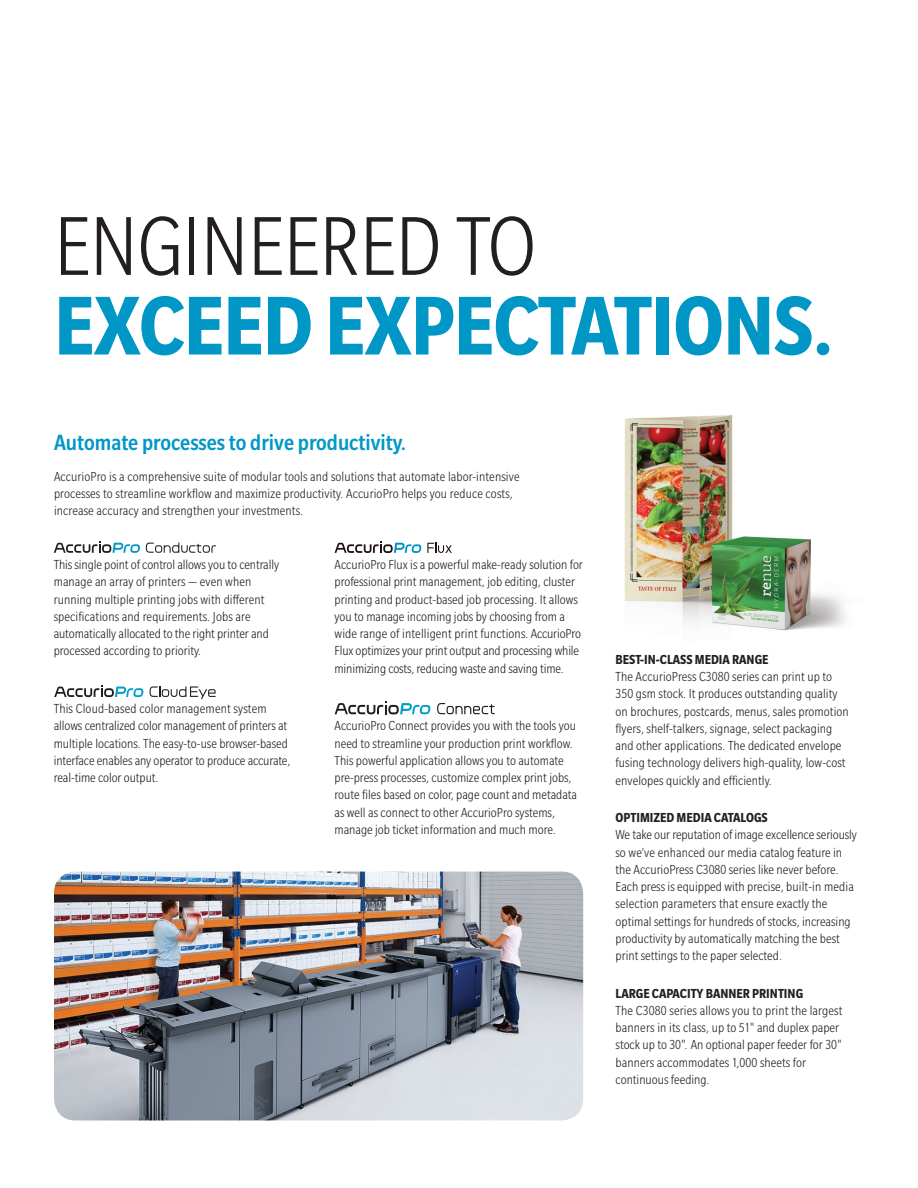
<style>
.page{position:relative;width:918px;height:1188px;background:#fff}
.page>*{position:absolute;margin:0;border:0;box-sizing:border-box;transform-origin:0 0}
.t1{font:700 condensed 90.9px "Slate Std";letter-spacing:-.01em;color:#0097c7}
.t2{font:300 condensed 90.9px "Slate Std";letter-spacing:-.01em;color:#231f20}
.t3{font:500 condensed 24px "Slate Std";color:#0097c7}
.t4{font:300 condensed 14.25px/17.2px "Slate Std";color:#231f20}
.t5{font:700 condensed 14.25px "Slate Std";color:#231f20}
</style>
<div class="page">
<img style="left:54px;top:872px;width:529px;height:248px">
<img style="left:624px;top:415px;width:221px;height:216px">
<svg style="left:54px;top:541px;width:86px;height:12px"></svg>
<svg style="left:146px;top:543px;width:70px;height:10px"></svg>
<svg style="left:427px;top:543px;width:25px;height:10px"></svg>
<svg style="left:335px;top:541px;width:86px;height:12px"></svg>
<svg style="left:437px;top:703px;width:58px;height:11px"></svg>
<svg style="left:335px;top:701px;width:95px;height:13px"></svg>
<svg style="left:54px;top:685px;width:162px;height:14px"></svg>
<h1 class="t2" style="left:54px;top:200px;width:484px">ENGINEERED TO</h1>
<h1 class="t1" style="left:54px;top:278px;width:781px">EXCEED EXPECTATIONS.</h1>
<h2 class="t3" style="left:54px;top:430px;width:354px">Automate processes to drive productivity.</h2>
<p class="t4" style="left:54px;top:468px;width:467px">AccurioPro is a comprehensive suite of modular tools and solutions that automate labor-intensive processes to streamline workflow and maximize productivity. AccurioPro helps you reduce costs, increase accuracy and strengthen your investments.</p>
<p class="t4" style="left:54px;top:556px;width:227px">This single point of control allows you to centrally manage an array of printers — even when running multiple printing jobs with different specifications and requirements. Jobs are automatically allocated to the right printer and processed according to priority.</p>
<p class="t4" style="left:54px;top:700px;width:238px">This Cloud-based color management system allows centralized color management of printers at multiple locations. The easy-to-use browser-based interface enables any operator to produce accurate, real-time color output.</p>
<p class="t4" style="left:335px;top:556px;width:250px">AccurioPro Flux is a powerful make-ready solution for professional print management, job editing, cluster printing and product-based job processing. It allows you to manage incoming jobs by choosing from a wide range of intelligent print functions. AccurioPro Flux optimizes your print output and processing while minimizing costs, reducing waste and saving time.</p>
<p class="t4" style="left:335px;top:717px;width:244px">AccurioPro Connect provides you with the tools you need to streamline your production print workflow.<br>This powerful application allows you to automate pre-press processes, customize complex print jobs, route files based on color, page count and metadata as well as connect to other AccurioPro systems, manage job ticket information and much more.</p>
<p class="t5" style="left:616px;top:652px;width:155px">BEST-IN-CLASS MEDIA RANGE</p>
<p class="t4" style="left:616px;top:668px;width:235px">The AccurioPress C3080 series can print up to 350 gsm stock. It produces outstanding quality on brochures, postcards, menus, sales promotion flyers, shelf-talkers, signage, select packaging and other applications. The dedicated envelope fusing technology delivers high-quality, low-cost envelopes quickly and efficiently.</p>
<p class="t5" style="left:616px;top:810px;width:154px">OPTIMIZED MEDIA CATALOGS</p>
<p class="t4" style="left:616px;top:826px;width:243px">We take our reputation of image excellence seriously so we’ve enhanced our media catalog feature in the AccurioPress C3080 series like never before.<br>Each press is equipped with precise, built-in media selection parameters that ensure exactly the optimal settings for hundreds of stocks, increasing productivity by automatically matching the best print settings to the paper selected.</p>
<p class="t5" style="left:616px;top:986px;width:189px">LARGE CAPACITY BANNER PRINTING</p>
<p class="t4" style="left:616px;top:1002px;width:228px">The C3080 series allows you to print the largest banners in its class, up to 51" and duplex paper stock up to 30". An optional paper feeder for 30" banners accommodates 1,000 sheets for continuous feeding.</p>
</div>
